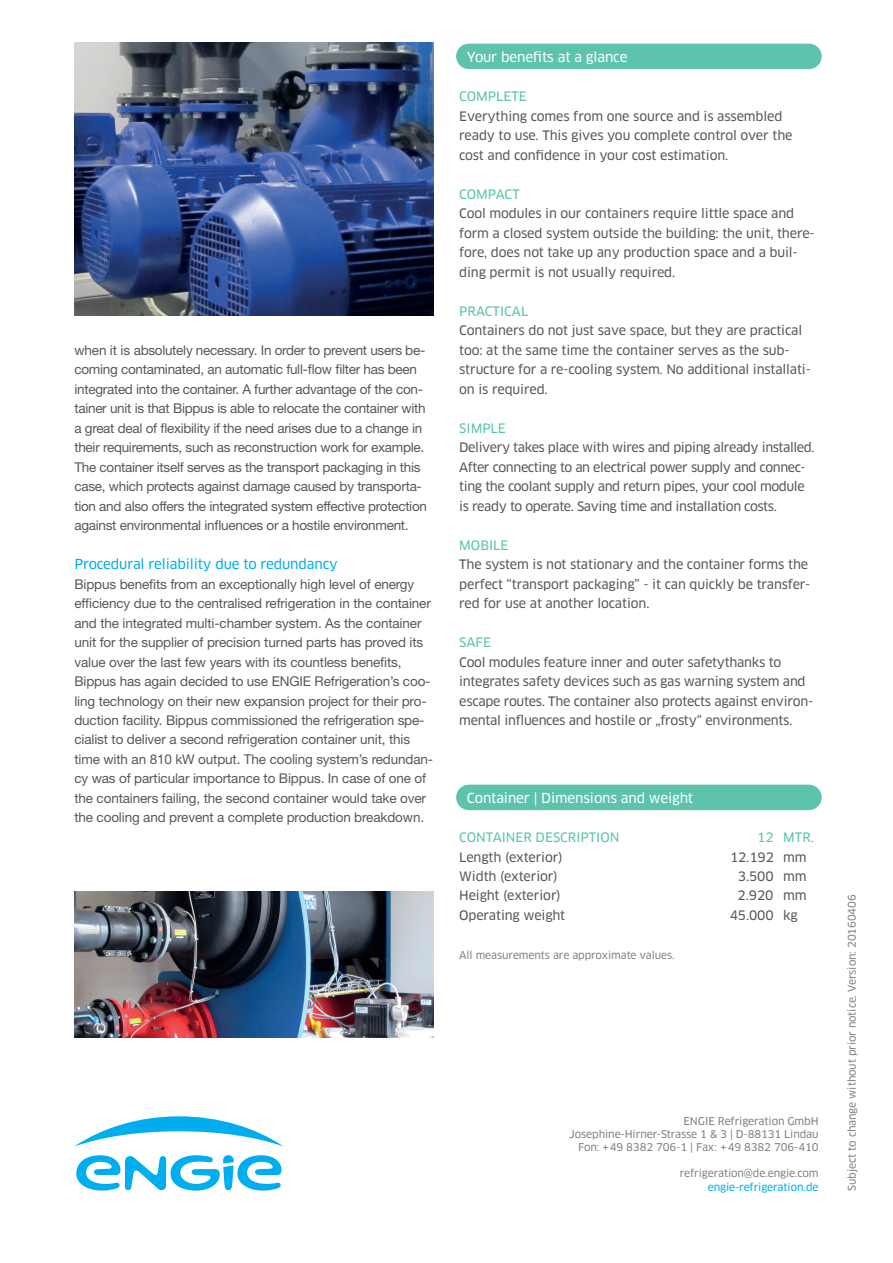
<style>
.page{position:relative;width:893px;height:1263px;background:#fff}
.page>*{position:absolute;margin:0;border:0;box-sizing:border-box;transform-origin:0 0}
.t1{font:13.5px/19.5px "Helvetica Neue LT Std";letter-spacing:-.01em;color:#57585a}
.t2{font:13.5px "Clan Pro News";letter-spacing:-.01em;color:#fff}
.t3{font:13.5px "Clan Pro News";letter-spacing:-.01em;color:#00aeef}
.t4{font:12.75px/19.5px "Clan Pro News";letter-spacing:-.015em;color:#57585a}
.t5{font:12.75px "Clan Pro News";color:#5dc3ad}
.t6{font:10.5px/13.2px "Clan Pro News";letter-spacing:-.01em;color:#808285;text-align:right}
.t7{font:10.5px "Clan Pro News";letter-spacing:-.01em;color:#00aeef}
.s1{color:#223f99}
</style>
<div class="page">
<svg style="left:75px;top:1116px;width:208px;height:30px"></svg>
<svg style="left:76px;top:1155px;width:206px;height:35px"></svg>
<div style="left:469px;top:44px;width:340px;height:25px;background:#5dc3ad"></div>
<div style="left:469px;top:785px;width:340px;height:25px;background:#5dc3ad"></div>
<img style="left:74px;top:43px;width:360px;height:273px">
<img style="left:74px;top:891px;width:360px;height:146px">
<p class="t1" style="left:74px;top:340px;width:354px">when it is absolutely necessary. In order to prevent users be&shy;coming contaminated, an automatic full-flow filter has been integrated into the container. A further advantage of the con&shy;tainer unit is that Bippus is able to relocate the container with a great deal of flexibility if the need arises due to a change in their requirements, such as reconstruction work for example.<br>The container itself serves as the transport packaging in this case, which protects against damage caused by transporta&shy;tion and also offers the integrated system effective protection against environmental influences or a hostile environment.</p>
<p class="t3" style="left:74px;top:556px;width:265px">Procedural reliability due to redundancy</p>
<p class="t1" style="left:74px;top:574px;width:360px">Bippus benefits from an exceptionally high level of energy efficiency due to the centralised refrigeration in the container and the integrated multi-chamber system. As the container unit for the supplier of precision turned parts has proved its value over the last few years with its countless benefits, Bippus has again decided to use ENGIE Refrigeration’s coo&shy;ling technology on their new expansion project for their pro&shy;duction facility. Bippus commissioned the refrigeration spe&shy;cialist to deliver a second refrigeration container unit, this time with an 810 kW output. The cooling system’s redundan&shy;cy was of particular importance to Bippus. In case of one of the containers failing, the second container would take over the cooling and prevent a complete production breakdown.</p>
<p class="t2" style="left:467px;top:49px;width:162px">Your benefits at a glance</p>
<p class="t5" style="left:459px;top:89px;width:69px">COMPLETE</p>
<p class="t4" style="left:459px;top:106px;width:335px">Everything comes from one source and is assembled ready to use. This gives you complete control over the cost and confidence in your cost estimation.</p>
<p class="t5" style="left:459px;top:186px;width:62px">COMPACT</p>
<p class="t4" style="left:459px;top:204px;width:357px">Cool modules in our containers require little space and form a closed system outside the building: the unit, there&shy;fore, does not take up any production space and a buil&shy;ding permit is not usually required<span class="s1">.</span></p>
<p class="t5" style="left:459px;top:303px;width:71px">PRACTICAL</p>
<p class="t4" style="left:459px;top:321px;width:353px">Containers do not just save space, but they are practical too: at the same time the container serves as the sub&shy;structure for a re-cooling system. No additional installati&shy;on is required.</p>
<p class="t5" style="left:459px;top:420px;width:48px">SIMPLE</p>
<p class="t4" style="left:459px;top:438px;width:357px">Delivery takes place with wires and piping already installed.<br>After connecting to an electrical power supply and connec&shy;ting the coolant supply and return pipes, your cool module is ready to operate. Saving time and installation costs.</p>
<p class="t5" style="left:459px;top:537px;width:51px">MOBILE</p>
<p class="t4" style="left:459px;top:555px;width:352px">The system is not stationary and the container forms the perfect “transport packaging” - it can quickly be transfer&shy;red for use at another location.</p>
<p class="t5" style="left:459px;top:635px;width:33px">SAFE</p>
<p class="t4" style="left:459px;top:652px;width:355px">Cool modules feature inner and outer safetythanks to integrates safety devices such as gas warning system and escape routes. The container also protects against environ&shy;mental influences and hostile or „frosty“ environments.</p>
<p class="t2" style="left:467px;top:790px;width:228px">Container | Dimensions and weight</p>
<p class="t5" style="left:459px;top:830px;width:162px">CONTAINER DESCRIPTION</p>
<p class="t5" style="left:757px;top:830px;width:58px">12 MTR.</p>
<p class="t4" style="left:459px;top:847px;width:105px">Length (exterior)</p>
<p class="t4" style="left:730px;top:847px;width:78px">12.192 mm</p>
<p class="t4" style="left:459px;top:867px;width:100px">Width (exterior)</p>
<p class="t4" style="left:738px;top:867px;width:70px">3.500 mm</p>
<p class="t4" style="left:459px;top:886px;width:103px">Height (exterior)</p>
<p class="t4" style="left:738px;top:886px;width:71px">2.920 mm</p>
<p class="t4" style="left:459px;top:905px;width:108px">Operating weight</p>
<p class="t4" style="left:730px;top:905px;width:70px">45.000 kg</p>
<p class="t6" style="left:459px;top:949px;width:217px">All measurements are approximate values.</p>
<p class="t6" style="left:569px;top:1114px;width:251px">ENGIE Refrigeration GmbH<br>Josephine-Hirner-Strasse 1 &amp; 3 | D-88131 Lindau<br>Fon: +49 8382 706-1 | Fax: +49 8382 706-410</p>
<p class="t6" style="left:680px;top:1167px;width:140px">refrigeration@de.engie.com</p>
<p class="t7" style="left:708px;top:1180px;width:112px">engie-refrigeration.de</p>
<p class="t6" style="left:845px;top:1191px;width:298px;rotate:-90deg">Subject to change without prior notice. Version: 20160406</p>
</div>
